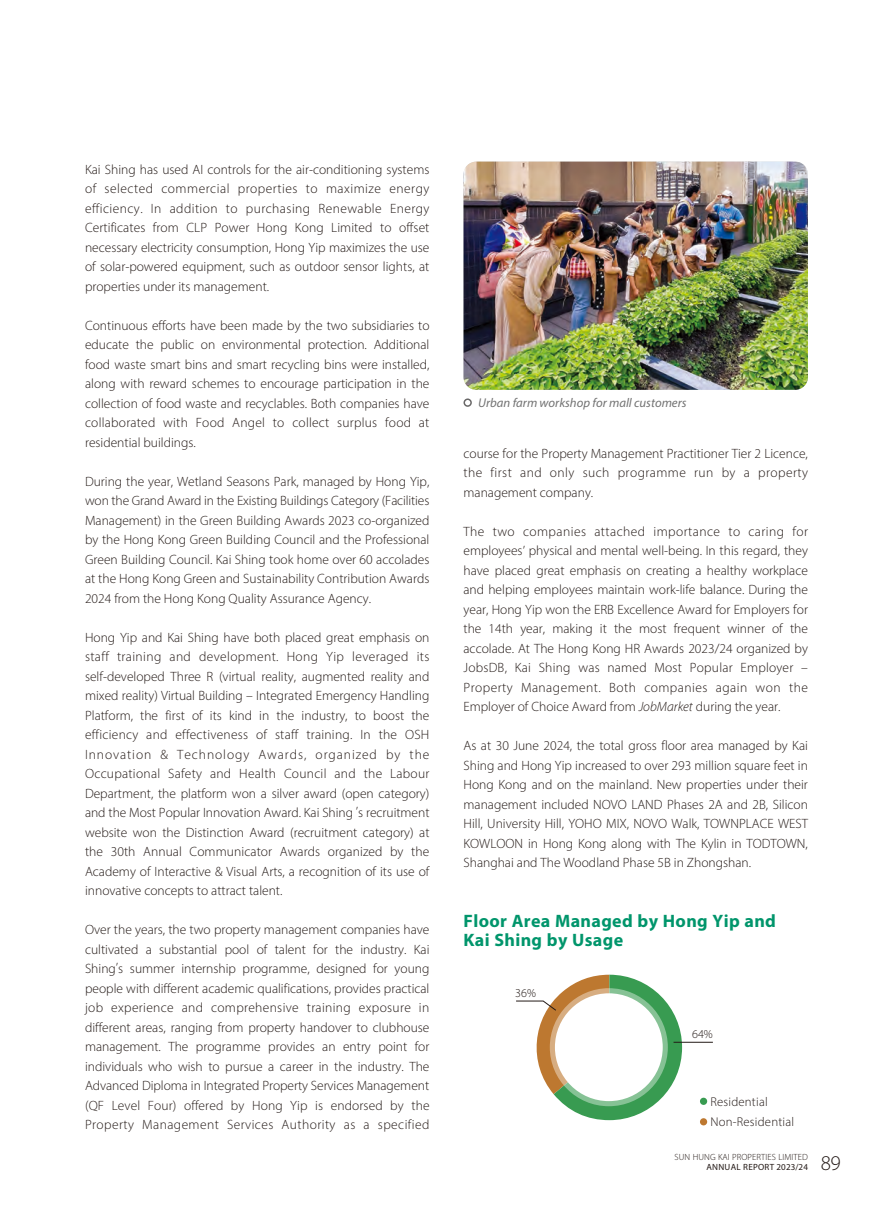
<style>
.page{position:relative;width:893px;height:1212px;background:#fff}
.page>*{position:absolute;margin:0;border:0;box-sizing:border-box;transform-origin:0 0}
.t1{font:300 21px "Myriad Pro";color:#231916}
.t2{font:700 18px/19.5px "Myriad Pro";letter-spacing:.02em;color:#00956b}
.t3{font:300 13.5px/19.5px "Myriad Pro";color:#231916;text-align:justify}
.t4{font:italic 12.75px "Myriad Pro";color:#727272}
.t5{font:300 12.75px/20.5px "Myriad Pro";letter-spacing:.015em;color:#231916}
.t6{font:300 12.15px "Myriad Pro";color:#231916}
.t7{font:300 9px "Myriad Pro";letter-spacing:.01em;color:#231916}
.t8{font:9px "Myriad Pro";letter-spacing:.03em;color:#231916}
.s1{font-style:italic}
</style>
<div class="page">
<div style="left:700px;top:1098px;width:7px;height:7px;background:#389b51;border-radius:50%"></div>
<div style="left:700px;top:1118px;width:7px;height:7px;background:#bd7830;border-radius:50%"></div>
<div style="left:463px;top:398px;width:9px;height:9px;border:2px solid #696868;border-radius:50%"></div>
<img style="left:463px;top:162px;width:345px;height:228px">
<hr style="left:673px;top:1042px;width:40px;height:1px;background:#231916">
<svg style="left:516px;top:975px;width:166px;height:145px"></svg>
<svg style="left:550px;top:988px;width:118px;height:118px;background:#a2b98d"></svg>
<div style="left:555px;top:993px;width:108px;height:108px;background:#fff;border-radius:50%"></div>
<p class="t3" style="left:85px;top:159px;width:346px">Kai Shing has used AI controls for the air-conditioning systems of selected commercial properties to maximize energy efficiency. In addition to purchasing Renewable Energy Certificates from CLP Power Hong Kong Limited to offset necessary electricity consumption, Hong Yip maximizes the use of solar-powered equipment, such as outdoor sensor lights, at properties under its management.</p>
<p class="t3" style="left:85px;top:315px;width:346px">Continuous efforts have been made by the two subsidiaries to educate the public on environmental protection. Additional food waste smart bins and smart recycling bins were installed, along with reward schemes to encourage participation in the collection of food waste and recyclables. Both companies have collaborated with Food Angel to collect surplus food at residential buildings.</p>
<p class="t3" style="left:85px;top:471px;width:346px">During the year, Wetland Seasons Park, managed by Hong Yip, won the Grand Award in the Existing Buildings Category (Facilities Management) in the Green Building Awards 2023 co-organized by the Hong Kong Green Building Council and the Professional Green Building Council. Kai Shing took home over 60 accolades at the Hong Kong Green and Sustainability Contribution Awards 2024 from the Hong Kong Quality Assurance Agency.</p>
<p class="t3" style="left:85px;top:627px;width:346px">Hong Yip and Kai Shing have both placed great emphasis on staff training and development. Hong Yip leveraged its self-developed Three R (virtual reality, augmented reality and mixed reality) Virtual Building – Integrated Emergency Handling Platform, the first of its kind in the industry, to boost the efficiency and effectiveness of staff training. In the OSH Innovation &amp; Technology Awards, organized by the Occupational Safety and Health Council and the Labour Department, the platform won a silver award (open category) and the Most Popular Innovation Award. Kai Shing ’s recruitment website won the Distinction Award (recruitment category) at the 30th Annual Communicator Awards organized by the Academy of Interactive &amp; Visual Arts, a recognition of its use of innovative concepts to attract talent.</p>
<p class="t3" style="left:85px;top:920px;width:346px">Over the years, the two property management companies have cultivated a substantial pool of talent for the industry. Kai Shing’s summer internship programme, designed for young people with different academic qualifications, provides practical job experience and comprehensive training exposure in different areas, ranging from property handover to clubhouse management. The programme provides an entry point for individuals who wish to pursue a career in the industry. The Advanced Diploma in Integrated Property Services Management (QF Level Four) offered by Hong Yip is endorsed by the Property Management Services Authority as a specified</p>
<p class="t4" style="left:478px;top:395px;width:210px">Urban farm workshop for mall customers</p>
<p class="t3" style="left:463px;top:443px;width:346px">course for the Property Management Practitioner Tier 2 Licence, the first and only such programme run by a property management company.</p>
<p class="t3" style="left:463px;top:521px;width:346px">The two companies attached importance to caring for employees’ physical and mental well-being. In this regard, they have placed great emphasis on creating a healthy workplace and helping employees maintain work-life balance. During the year, Hong Yip won the ERB Excellence Award for Employers for the 14th year, making it the most frequent winner of the accolade. At The Hong Kong HR Awards 2023/24 organized by JobsDB, Kai Shing was named Most Popular Employer – Property Management. Both companies again won the Employer of Choice Award from <span class="s1">JobMarket</span> during the year.</p>
<p class="t3" style="left:463px;top:736px;width:346px">As at 30 June 2024, the total gross floor area managed by Kai Shing and Hong Yip increased to over 293 million square feet in Hong Kong and on the mainland. New properties under their management included NOVO LAND Phases 2A and 2B, Silicon Hill, University Hill, YOHO MIX, NOVO Walk, TOWNPLACE WEST KOWLOON in Hong Kong along with The Kylin in TODTOWN, Shanghai and The Woodland Phase 5B in Zhongshan.</p>
<h2 class="t2" style="left:463px;top:910px;width:314px">Floor Area Managed by Hong Yip and<br>Kai Shing by Usage</h2>
<p class="t6" style="left:515px;top:986px;width:22px">36%</p>
<p class="t6" style="left:692px;top:1027px;width:22px">64%</p>
<p class="t5" style="left:710px;top:1091px;width:85px">Residential<br>Non-Residential</p>
<p class="t7" style="left:675px;top:1151px;width:135px">SUN HUNG KAI PROPERTIES LIMITED</p>
<p class="t8" style="left:706px;top:1162px;width:103px">ANNUAL REPORT 2023/24</p>
<h1 class="t1" style="left:821px;top:1150px;width:22px">89</h1>
</div>
